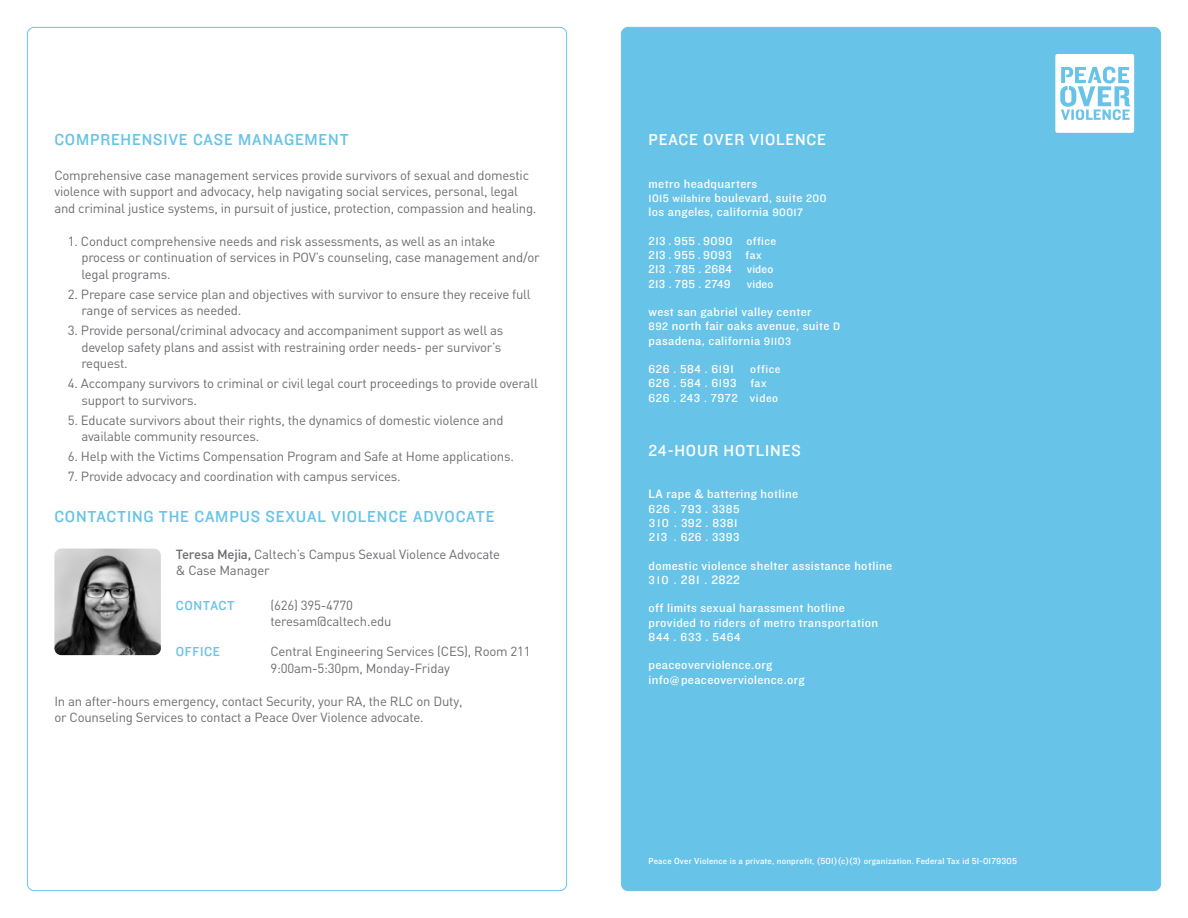
<style>
.page{position:relative;width:1188px;height:918px;background:#fff}
.page>*{position:absolute;margin:0;border:0;box-sizing:border-box;transform-origin:0 0}
.t1{font:16.5px "Knockout HTF31 Junior Middlewt";letter-spacing:.05em;color:#68c3e8}
.t2{font:16.5px "Knockout HTF31 Junior Middlewt";letter-spacing:.05em;color:#fff}
.t3{font:13.5px "Knockout HTF31 Junior Middlewt";letter-spacing:.05em;color:#68c3e8}
.t4{font:13.2px/16.5px "DIN";letter-spacing:-.015em;color:#6b6c6f}
.t5{font:12.75px/14.2px "Knockout HTF31 Junior Middlewt";letter-spacing:.03em;color:#fff}
.t6{font:12px/14.2px "Knockout HTF31 Junior Middlewt";letter-spacing:.05em;color:#fff}
.t7{font:11.25px "Knockout HTF31 Junior Middlewt";letter-spacing:.04em;color:#fff}
.t8{font:9px "Knockout HTF31 Junior Middlewt";letter-spacing:.025em;color:#fff}
.s1{font-weight:500}
.s2{font-size:12.75px}
.s3{font-size:11.25px}
.s4{font-size:12px}
</style>
<div class="page">
<div style="left:621px;top:27px;width:540px;height:864px;background:#68c3e8;border-radius:7px"></div>
<svg style="left:1055px;top:54px;width:79px;height:79px"></svg>
<img style="left:54px;top:549px;width:107px;height:106px">
<p class="t1" style="left:54px;top:131px;width:296px">COMPREHENSIVE CASE MANAGEMENT</p>
<p class="t4" style="left:54px;top:166px;width:484px">Comprehensive case management services provide survivors of sexual and domestic violence with support and advocacy, help navigating social services, personal, legal and criminal justice systems, in pursuit of justice, protection, compassion and healing.</p>
<p class="t4" style="left:81px;top:232px;width:460px;text-indent:-14px">1. Conduct comprehensive needs and risk assessments, as well as an intake process or continuation of services in POV’s counseling, case management and/or legal programs.</p>
<p class="t4" style="left:81px;top:285px;width:451px;text-indent:-14px">2. Prepare case service plan and objectives with survivor to ensure they receive full range of services as needed.</p>
<p class="t4" style="left:81px;top:322px;width:424px;text-indent:-14px">3. Provide personal/criminal advocacy and accompaniment support as well as develop safety plans and assist with restraining order needs- per survivor’s request.</p>
<p class="t4" style="left:81px;top:375px;width:458px;text-indent:-14px">4. Accompany survivors to criminal or civil legal court proceedings to provide overall support to survivors.</p>
<p class="t4" style="left:81px;top:411px;width:424px;text-indent:-14px">5. Educate survivors about their rights, the dynamics of domestic violence and available community resources.</p>
<p class="t4" style="left:68px;top:448px;width:448px">6. Help with the Victims Compensation Program and Safe at Home applications.</p>
<p class="t4" style="left:68px;top:468px;width:334px">7. Provide advocacy and coordination with campus services.</p>
<p class="t1" style="left:54px;top:508px;width:442px">CONTACTING THE CAMPUS SEXUAL VIOLENCE ADVOCATE</p>
<p class="t4" style="left:176px;top:546px;width:326px"><span class="s1">Teresa Mejia,</span> Caltech’s Campus Sexual Violence Advocate &amp; Case Manager</p>
<p class="t3" style="left:176px;top:598px;width:60px">CONTACT</p>
<p class="t4" style="left:270px;top:597px;width:123px">(626) 395-4770 teresam@caltech.edu</p>
<p class="t3" style="left:176px;top:645px;width:46px">OFFICE</p>
<p class="t4" style="left:270px;top:643px;width:262px">Central Engineering Services (CES), Room 211<br>9:00am-5:30pm, Monday-Friday</p>
<p class="t4" style="left:54px;top:693px;width:410px">In an after-hours emergency, contact Security, your RA, the RLC on Duty, or Counseling Services to contact a Peace Over Violence advocate.</p>
<p class="t2" style="left:649px;top:131px;width:179px">PEACE OVER VIOLENCE</p>
<p class="t5" style="left:649px;top:177px;width:110px">metro headquarters</p>
<p class="t7" style="left:649px;top:192px;width:179px">1015 wilshire <span class="s2">boulevard, suite</span> 200</p>
<p class="t5" style="left:649px;top:205px;width:156px">los angeles, california <span class="s3">90017</span></p>
<p class="t6" style="left:649px;top:234px;width:129px">213 . 955 . 9090 office<br>213 . 955 . 9093 fax<br>213 . 785 . 2684 video<br>213 . 785 . 2749</p>
<p class="t6" style="left:747px;top:277px;width:28px">video</p>
<p class="t5" style="left:649px;top:305px;width:193px">west san gabriel valley center<br><span class="s3">892</span> north fair oaks avenue, suite <span class="s3">D </span>pasadena, california <span class="s3">91103</span></p>
<p class="t6" style="left:649px;top:362px;width:87px">626 . 584 . 6191</p>
<p class="t6" style="left:649px;top:362px;width:134px;text-indent:102px">office<br>626 . 584 . 6193 fax<br>626 . 243 . 7972 video</p>
<p class="t2" style="left:649px;top:441px;width:154px">24-HOUR HOTLINES</p>
<p class="t5" style="left:649px;top:487px;width:151px">LA rape &amp; battering hotline</p>
<p class="t6" style="left:649px;top:502px;width:93px">626 . 793 . 3385<br>310 . 392 . 8381<br>213 . 626 . 3393</p>
<p class="t5" style="left:649px;top:559px;width:245px">domestic violence shelter assistance hotline<br><span class="s4">310 .</span> 281 <span class="s4">.</span> 2822</p>
<p class="t5" style="left:649px;top:601px;width:231px">off limits sexual harassment hotline provided to riders of metro transportation</p>
<p class="t6" style="left:649px;top:630px;width:94px">844 . 633 . 5464</p>
<p class="t5" style="left:649px;top:658px;width:158px">peaceoverviolence.org info@peaceoverviolence.org</p>
<p class="t8" style="left:649px;top:856px;width:370px">Peace Over Violence is a private, nonprofit, (501)(c)(3) organization. Federal Tax id 51-0179305</p>
</div>
